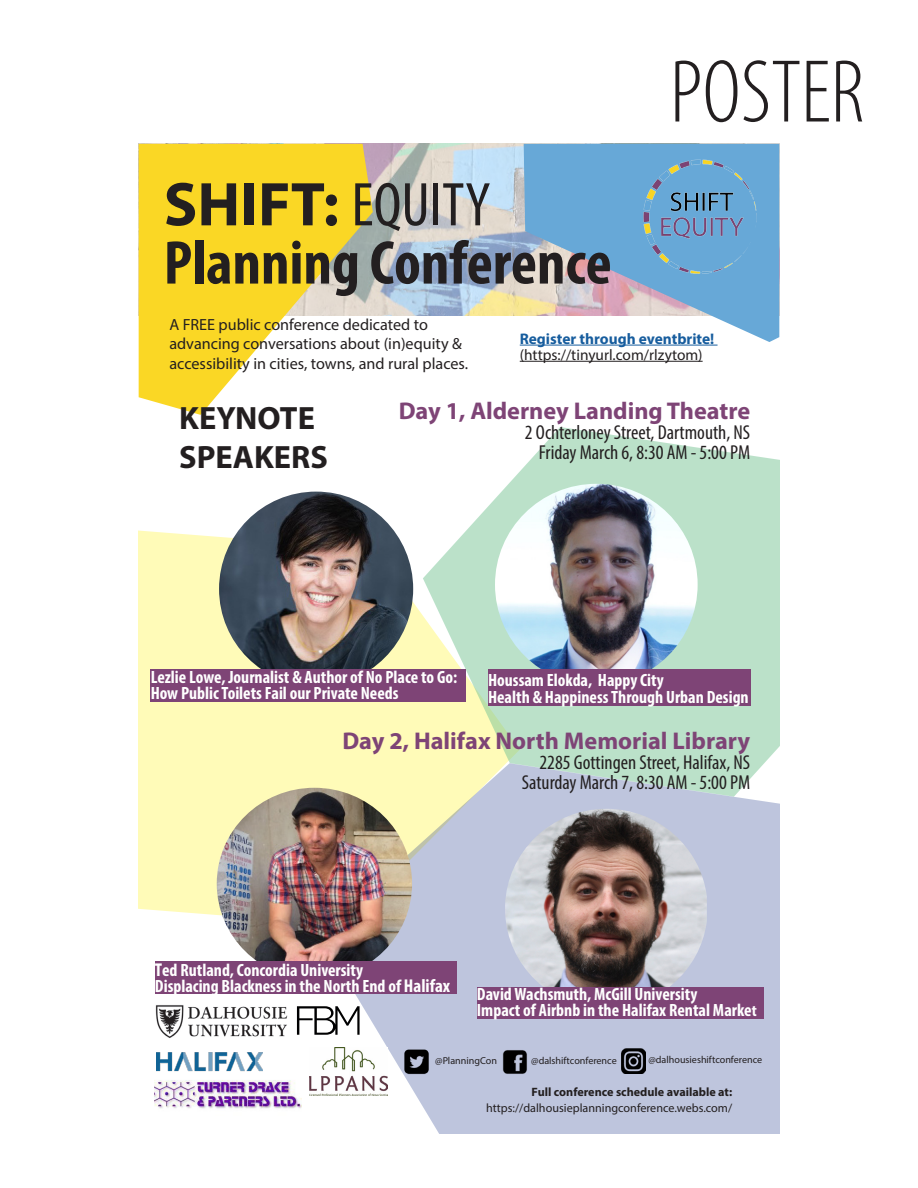
<style>
.page{position:relative;width:918px;height:1188px;background:#fff}
.page>*{position:absolute;margin:0;border:0;box-sizing:border-box;transform-origin:0 0}
.t1{font:90px "Myriad Variable Concept";color:#231f20}
.t2{font:700 condensed 62.25px/58.2px "Myriad Pro";color:#231f20}
.t3{font:700 32.4px/38.8px "Myriad Pro";color:#231f20}
.t4{font:700 24.3px "Myriad Pro";color:#7e4476}
.t5{font:condensed 20.25px/20.2px "Myriad Pro";color:#231f20;text-align:right}
.t6{font:700 condensed 17.85px/16.2px "Myriad Pro";color:#fff}
.t7{font:16.2px/19.4px "Myriad Pro";color:#231f20}
.t8{font:15.3px/16.2px "Myriad Pro";color:#231f20}
.t9{font:12.15px/16.2px "Myriad Pro";color:#231f20;text-align:right}
.t10{font:10.05px "Myriad Pro";color:#231f20}
.s1{font-stretch:normal}
.s2{font-weight:400}
.s3{font-weight:700;color:#175d9e}
.s4{font-size:18.6px}
.s5{font-size:16.2px}
.s6{font-weight:700}
</style>
<div class="page">
<img style="left:155px;top:1080px;width:146px;height:29px">
<img style="left:373px;top:144px;width:151px;height:171px">
<div style="left:139px;top:524px;width:284px;height:391px;background:#fffbb8"></div>
<svg style="left:524px;top:144px;width:255px;height:198px;fill:#67a8d7"></svg>
<svg style="left:423px;top:427px;width:356px;height:336px;fill:#bbe1c9"></svg>
<svg style="left:319px;top:763px;width:460px;height:371px;background:#c6cddb"></svg>
<svg style="left:139px;top:144px;width:234px;height:271px;fill:#fad725"></svg>
<img style="left:219px;top:492px;width:194px;height:194px;border-radius:97px">
<img style="left:217px;top:788px;width:195px;height:174px">
<img style="left:505px;top:809px;width:202px;height:178px">
<div style="left:151px;top:669px;width:315px;height:33px;background:#7e4476"></div>
<div style="left:155px;top:962px;width:301px;height:32px;background:#7e4476"></div>
<div style="left:477px;top:987px;width:286px;height:31px;background:#7e4476"></div>
<img style="left:310px;top:1047px;width:78px;height:49px">
<img style="left:157px;top:1052px;width:105px;height:20px">
<img style="left:155px;top:1005px;width:133px;height:33px">
<img style="left:495px;top:484px;width:203px;height:185px">
<img style="left:638px;top:151px;width:126px;height:133px">
<img style="left:402px;top:1047px;width:30px;height:30px">
<img style="left:502px;top:1049px;width:26px;height:26px">
<img style="left:621px;top:1049px;width:25px;height:24px">
<div style="left:488px;top:669px;width:262px;height:37px;background:#7e4476"></div>
<hr style="left:520px;top:345px;width:198px;height:1px;background:#175d9e">
<hr style="left:520px;top:361px;width:183px;height:1px;background:#231f20">
<svg style="left:297px;top:1006px;width:63px;height:29px"></svg>
<p class="t1" style="left:670px;top:39px;width:196px">POSTER</p>
<p class="t2" style="left:164px;top:174px;width:449px"><span class="s1">SHIFT:</span> <span class="s2">EQUITY<br></span>Planning Conference</p>
<p class="t7" style="left:169px;top:314px;width:300px">A FREE public conference dedicated to advancing conversations about (in)equity &amp; accessibility in cities, towns, and rural places.</p>
<p class="t4" style="left:399px;top:395px;width:353px">Day 1, Alderney Landing Theatre</p>
<p class="t5" style="left:525px;top:422px;width:227px">2 Ochterloney Street, Dartmouth, NS<br>Friday March 6, 8:30 AM - 5:00 PM</p>
<p class="t8" style="left:520px;top:330px;width:196px"><span class="s3">Register through eventbrite! </span>(https://tinyurl.com/rlzytom)</p>
<p class="t3" style="left:179px;top:397px;width:150px">KEYNOTE<br>SPEAKERS</p>
<p class="t6" style="left:151px;top:668px;width:308px">Lezlie Lowe, Journalist &amp; Author of No Place to Go:<br>How Public Toilets Fail our Private Needs</p>
<p class="t6" style="left:488px;top:672px;width:262px">Houssam Elokda, Happy City<br>Health &amp; Happiness Through Urban Design</p>
<p class="t4" style="left:342px;top:724px;width:409px">Day 2, Halifax North Memorial Library</p>
<p class="t5" style="left:522px;top:752px;width:230px">2285 Gottingen Street, Halifax, NS<br>Saturday March 7, 8:30 AM - 5:00 PM</p>
<p class="t6" style="left:155px;top:961px;width:297px"><span class="s4">T</span>ed Rutland, Concordia University<br>Displacing Blackness in the North End of <span class="s4">Halifax</span></p>
<p class="t6" style="left:477px;top:986px;width:281px">David Wachsmuth, McGill University<br>Impact of Airbnb in the Halifax Rental Marke<span class="s5">t</span></p>
<p class="t10" style="left:435px;top:1054px;width:63px">@PlanningCon</p>
<p class="t10" style="left:531px;top:1054px;width:87px">@dalshiftconference</p>
<p class="t10" style="left:648px;top:1054px;width:115px">@dalhousieshiftconference</p>
<p class="t9" style="left:486px;top:1084px;width:248px"><span class="s6">Full conference schedule available at: </span>https://dalhousieplanningconference.webs.com/</p>
</div>
